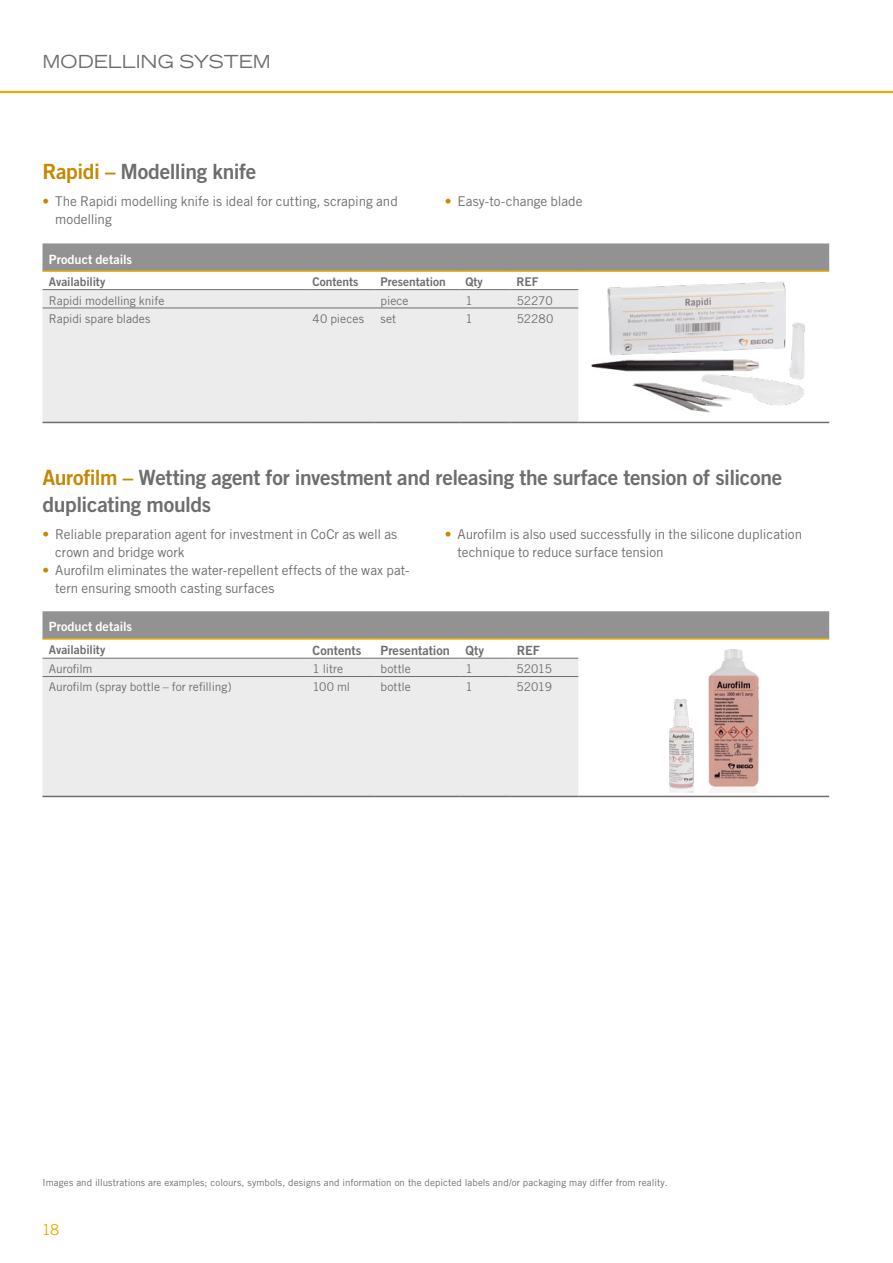
<style>
.page{position:relative;width:893px;height:1263px;background:#fff}
.page>*{position:absolute;margin:0;border:0;box-sizing:border-box;transform-origin:0 0}
.t1{font:21px/27px "Trade Gothic LT Pro Bd 2";letter-spacing:-.015em;color:#6e6e6e}
.t2{font:expanded 18px "Trade Gothic LT Std";color:#6e6e6e}
.t3{font:15px "Trade Gothic LT Pro";color:#e8ac00}
.t4{font:13.5px/18px "Trade Gothic LT Pro";letter-spacing:-.005em;color:#6e6e6e}
.t5{font:12.75px "Trade Gothic LT Pro Bd 2";letter-spacing:.005em;color:#fff}
.t6{font:12.75px "Trade Gothic LT Pro Bd 2";color:#6e6e6e}
.t7{font:12px "Trade Gothic LT Pro";color:#6e6e6e}
.t8{font:12px "Trade Gothic LT Pro Bd 2";color:#6e6e6e}
.t9{font:9.75px "Trade Gothic LT Pro";letter-spacing:.005em;color:#6e6e6e}
.s1{color:#c78700}
</style>
<div class="page">
<hr style="left:0;top:91px;width:893px;height:2px;background:#e8ac00">
<img style="left:585px;top:281px;width:239px;height:143px">
<img style="left:708px;top:649px;width:51px;height:143px">
<img style="left:670px;top:699px;width:24px;height:93px">
<div style="left:43px;top:243px;width:786px;height:27px;background:#919291"></div>
<div style="left:43px;top:290px;width:535px;height:132px;background:#ececec"></div>
<hr style="left:43px;top:270px;width:263px;height:2px;background:#e8ac00">
<hr style="left:306px;top:270px;width:68px;height:2px;background:#e8ac00">
<hr style="left:374px;top:270px;width:85px;height:2px;background:#e8ac00">
<hr style="left:459px;top:270px;width:51px;height:2px;background:#e8ac00">
<hr style="left:510px;top:270px;width:68px;height:2px;background:#e8ac00">
<hr style="left:578px;top:270px;width:251px;height:2px;background:#e8ac00">
<hr style="left:374px;top:289px;width:85px;height:1px;background:#6e6e6e">
<hr style="left:459px;top:289px;width:51px;height:1px;background:#6e6e6e">
<hr style="left:510px;top:289px;width:68px;height:1px;background:#6e6e6e">
<hr style="left:43px;top:289px;width:263px;height:1px;background:#6e6e6e">
<hr style="left:43px;top:308px;width:263px;height:1px;background:#6e6e6e">
<hr style="left:306px;top:308px;width:68px;height:1px;background:#6e6e6e">
<hr style="left:374px;top:308px;width:85px;height:1px;background:#6e6e6e">
<hr style="left:459px;top:308px;width:51px;height:1px;background:#6e6e6e">
<hr style="left:510px;top:308px;width:68px;height:1px;background:#6e6e6e">
<hr style="left:43px;top:422px;width:263px;height:1px;background:#6e6e6e">
<hr style="left:306px;top:422px;width:68px;height:1px;background:#6e6e6e">
<hr style="left:374px;top:422px;width:85px;height:1px;background:#6e6e6e">
<hr style="left:459px;top:422px;width:51px;height:1px;background:#6e6e6e">
<hr style="left:510px;top:422px;width:68px;height:1px;background:#6e6e6e">
<hr style="left:578px;top:422px;width:251px;height:1px;background:#6e6e6e">
<hr style="left:306px;top:289px;width:68px;height:1px;background:#6e6e6e">
<div style="left:43px;top:611px;width:786px;height:27px;background:#919291"></div>
<div style="left:43px;top:659px;width:535px;height:137px;background:#ececec"></div>
<hr style="left:43px;top:658px;width:263px;height:1px;background:#6e6e6e">
<hr style="left:43px;top:638px;width:263px;height:2px;background:#e8ac00">
<hr style="left:306px;top:638px;width:68px;height:2px;background:#e8ac00">
<hr style="left:374px;top:638px;width:85px;height:2px;background:#e8ac00">
<hr style="left:459px;top:638px;width:51px;height:2px;background:#e8ac00">
<hr style="left:510px;top:638px;width:68px;height:2px;background:#e8ac00">
<hr style="left:578px;top:638px;width:251px;height:2px;background:#e8ac00">
<hr style="left:43px;top:796px;width:263px;height:1px;background:#6e6e6e">
<hr style="left:306px;top:796px;width:68px;height:1px;background:#6e6e6e">
<hr style="left:374px;top:796px;width:85px;height:1px;background:#6e6e6e">
<hr style="left:459px;top:796px;width:51px;height:1px;background:#6e6e6e">
<hr style="left:510px;top:796px;width:68px;height:1px;background:#6e6e6e">
<hr style="left:578px;top:796px;width:251px;height:1px;background:#6e6e6e">
<hr style="left:43px;top:676px;width:263px;height:1px;background:#6e6e6e">
<hr style="left:306px;top:676px;width:68px;height:1px;background:#6e6e6e">
<hr style="left:374px;top:676px;width:85px;height:1px;background:#6e6e6e">
<hr style="left:459px;top:676px;width:51px;height:1px;background:#6e6e6e">
<hr style="left:510px;top:676px;width:68px;height:1px;background:#6e6e6e">
<hr style="left:306px;top:658px;width:68px;height:1px;background:#6e6e6e">
<hr style="left:374px;top:658px;width:85px;height:1px;background:#6e6e6e">
<hr style="left:459px;top:658px;width:51px;height:1px;background:#6e6e6e">
<hr style="left:510px;top:658px;width:68px;height:1px;background:#6e6e6e">
<h2 class="t2" style="left:43px;top:50px;width:230px">MODELLING SYSTEM</h2>
<h1 class="t1" style="left:43px;top:158px;width:215px"><span class="s1">Rapidi –</span> Modelling knife</h1>
<p class="t4" style="left:55px;top:192px;width:344px;text-indent:-13px"><span class="s1">•</span> The Rapidi modelling knife is ideal for cutting, scraping and modelling</p>
<p class="t4" style="left:445px;top:192px;width:139px"><span class="s1">•</span> Easy-to-change blade</p>
<p class="t5" style="left:49px;top:251px;width:85px">Product details</p>
<p class="t8" style="left:49px;top:274px;width:58px">Availability</p>
<p class="t8" style="left:313px;top:274px;width:47px">Contents</p>
<p class="t8" style="left:381px;top:274px;width:67px">Presentation</p>
<p class="t8" style="left:466px;top:274px;width:19px">Qty</p>
<p class="t8" style="left:517px;top:274px;width:24px">REF</p>
<p class="t7" style="left:49px;top:293px;width:117px">Rapidi modelling knife</p>
<p class="t7" style="left:381px;top:293px;width:30px">piece</p>
<p class="t7" style="left:466px;top:293px;width:9px">1</p>
<p class="t7" style="left:517px;top:293px;width:37px">52270</p>
<p class="t7" style="left:49px;top:311px;width:103px">Rapidi spare blades</p>
<p class="t7" style="left:313px;top:311px;width:53px">40 pieces</p>
<p class="t7" style="left:381px;top:311px;width:17px">set</p>
<p class="t7" style="left:466px;top:311px;width:9px">1</p>
<p class="t7" style="left:517px;top:311px;width:38px">52280</p>
<h1 class="t1" style="left:43px;top:464px;width:741px"><span class="s1">Aurofilm –</span> Wetting agent for investment and releasing the surface tension of silicone duplicating moulds</h1>
<p class="t4" style="left:55px;top:525px;width:343px;text-indent:-13px"><span class="s1">•</span> Reliable preparation agent for investment in CoCr as well as crown and bridge work</p>
<p class="t4" style="left:55px;top:561px;width:356px;text-indent:-13px"><span class="s1">•</span> Aurofilm eliminates the water-repellent effects of the wax pat&shy;tern ensuring smooth casting surfaces</p>
<p class="t4" style="left:458px;top:525px;width:346px;text-indent:-13px"><span class="s1">•</span> Aurofilm is also used successfully in the silicone duplication technique to reduce surface tension</p>
<p class="t5" style="left:49px;top:619px;width:85px">Product details</p>
<p class="t8" style="left:49px;top:642px;width:58px">Availability</p>
<p class="t6" style="left:313px;top:642px;width:50px">Contents</p>
<p class="t6" style="left:381px;top:642px;width:105px">Presentation Qty</p>
<p class="t6" style="left:517px;top:642px;width:25px">REF</p>
<p class="t7" style="left:49px;top:662px;width:45px">Aurofilm</p>
<p class="t7" style="left:313px;top:662px;width:32px">1 litre</p>
<p class="t7" style="left:381px;top:662px;width:32px">bottle</p>
<p class="t7" style="left:466px;top:662px;width:9px">1</p>
<p class="t7" style="left:517px;top:662px;width:37px">52015</p>
<p class="t7" style="left:49px;top:680px;width:184px">Aurofilm (spray bottle – for refilling)</p>
<p class="t7" style="left:313px;top:680px;width:39px">100 ml</p>
<p class="t7" style="left:381px;top:680px;width:32px">bottle</p>
<p class="t7" style="left:466px;top:680px;width:9px">1</p>
<p class="t7" style="left:517px;top:680px;width:37px">52019</p>
<p class="t9" style="left:43px;top:1176px;width:627px">Images and illustrations are examples; colours, symbols, designs and information on the depicted labels and/or packaging may differ from reality.</p>
<p class="t3" style="left:42px;top:1220px;width:19px">18</p>
</div>
